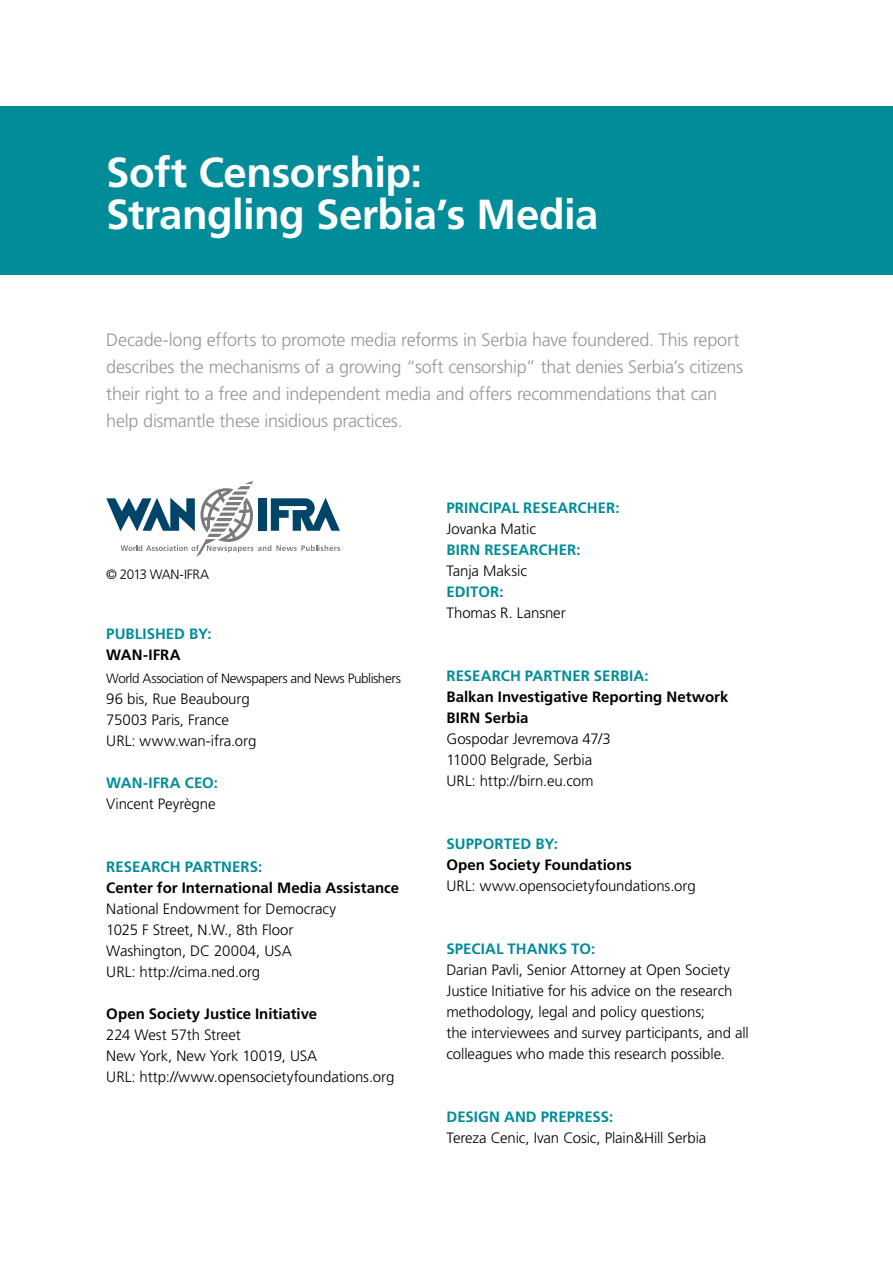
<style>
.page{position:relative;width:893px;height:1263px;background:#fff}
.page>*{position:absolute;margin:0;border:0;box-sizing:border-box;transform-origin:0 0}
.t1{font:700 42px/42px "Frutiger LT Std";letter-spacing:-.01em;color:#fff}
.t2{font:300 18px/27px "Frutiger LT Std";letter-spacing:-.015em;color:#939598}
.t3{font:300 15px/21px "Frutiger LT Std";letter-spacing:-.005em;color:#000}
.t4{font:700 15px "Frutiger LT Std";letter-spacing:.005em;color:#008c99}
.t5{font:700 15px/21px "Frutiger LT Std";color:#000}
.t6{font:300 13.5px "Frutiger LT Std";letter-spacing:-.03em;color:#000}
</style>
<div class="page">
<div style="left:0;top:107px;width:893px;height:168px;background:#008c99"></div>
<svg style="left:106px;top:481px;width:234px;height:76px"></svg>
<h1 class="t1" style="left:106px;top:151px;width:494px">Soft Censorship:<br>Strangling Serbia’s Media</h1>
<p class="t2" style="left:106px;top:326px;width:638px">Decade-long efforts to promote media reforms in Serbia have foundered. This report describes the mechanisms of a growing “soft censorship” that denies Serbia’s citizens their right to a free and independent media and offers recommendations that can help dismantle these insidious practices.</p>
<p class="t6" style="left:106px;top:566px;width:104px">© 2013 WAN-IFRA</p>
<p class="t4" style="left:106px;top:625px;width:107px">PUBLISHED BY:</p>
<p class="t5" style="left:106px;top:644px;width:76px">WAN-IFRA</p>
<p class="t6" style="left:106px;top:670px;width:296px">World Association of Newspapers and News Publishers</p>
<p class="t3" style="left:106px;top:688px;width:152px">96 bis, Rue Beaubourg<br>75003 Paris, France<br>URL: www.wan-ifra.org</p>
<p class="t4" style="left:106px;top:774px;width:113px">WAN-IFRA CEO:</p>
<p class="t3" style="left:106px;top:793px;width:111px">Vincent Peyrègne</p>
<p class="t4" style="left:106px;top:858px;width:157px">RESEARCH PARTNERS:</p>
<p class="t5" style="left:106px;top:877px;width:294px">Center for International Media Assistance</p>
<p class="t3" style="left:106px;top:898px;width:231px">National Endowment for Democracy<br>1025 F Street, N.W., 8th Floor<br>Washington, DC 20004, USA<br>URL: http://cima.ned.org</p>
<p class="t5" style="left:106px;top:1003px;width:212px">Open Society Justice Initiative</p>
<p class="t3" style="left:106px;top:1024px;width:290px">224 West 57th Street<br>New York, New York 10019, USA<br>URL: http://www.opensocietyfoundations.org</p>
<p class="t4" style="left:446px;top:499px;width:175px">PRINCIPAL RESEARCHER:</p>
<p class="t3" style="left:446px;top:519px;width:91px">Jovanka Matic</p>
<p class="t4" style="left:446px;top:541px;width:136px">BIRN RESEARCHER:</p>
<p class="t3" style="left:446px;top:561px;width:82px">Tanja Maksic</p>
<p class="t4" style="left:446px;top:583px;width:59px">EDITOR:</p>
<p class="t3" style="left:446px;top:603px;width:121px">Thomas R. Lansner</p>
<p class="t4" style="left:446px;top:667px;width:204px">RESEARCH PARTNER SERBIA:</p>
<p class="t5" style="left:446px;top:686px;width:283px">Balkan Investigative Reporting Network<br>BIRN Serbia</p>
<p class="t3" style="left:446px;top:729px;width:166px">Gospodar Jevremova 47/3<br>11000 Belgrade, Serbia<br>URL: http://birn.eu.com</p>
<p class="t4" style="left:446px;top:835px;width:113px">SUPPORTED BY:</p>
<p class="t5" style="left:446px;top:854px;width:187px">Open Society Foundations</p>
<p class="t3" style="left:446px;top:876px;width:251px">URL: www.opensocietyfoundations.org</p>
<p class="t4" style="left:446px;top:940px;width:150px">SPECIAL THANKS TO:</p>
<p class="t3" style="left:446px;top:960px;width:304px">Darian Pavli, Senior Attorney at Open Society Justice Initiative for his advice on the research methodology, legal and policy questions;<br>the interviewees and survey participants, and all colleagues who made this research possible.</p>
<p class="t4" style="left:446px;top:1108px;width:70px">Design and</p>
<p class="t4" style="left:541px;top:1108px;width:10px">prepress</p>
<p class="t4" style="left:609px;top:1108px;width:6px">:</p>
<p class="t3" style="left:446px;top:1128px;width:261px">Tereza Cenic, Ivan Cosic, Plain&amp;Hill Serbia</p>
</div>
